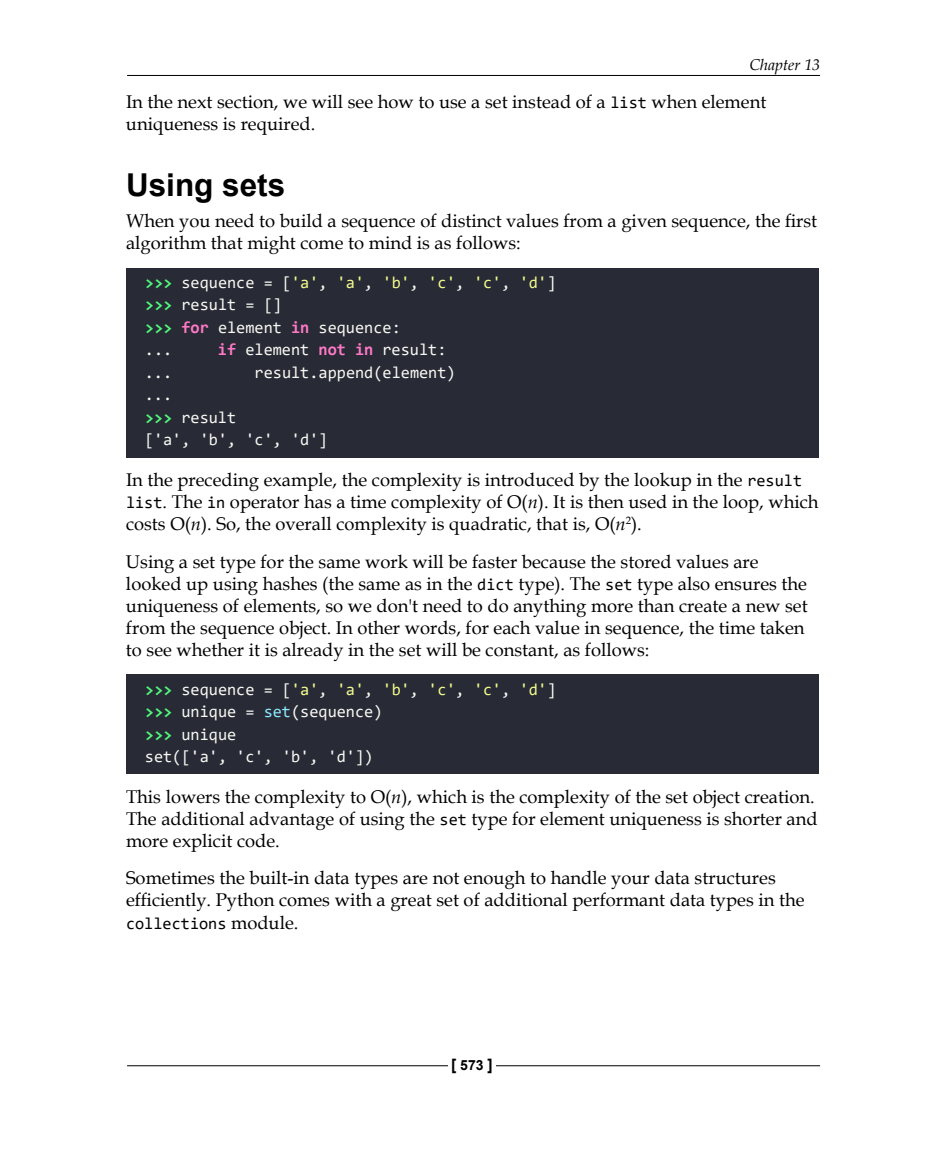
<style>
.page{position:relative;width:945px;height:1166px;background:#fff}
.page>*{position:absolute;margin:0;border:0;box-sizing:border-box;transform-origin:0 0}
.t1{font:700 31.5px "Arial";color:#000}
.t2{font:18.38px/22.1px "Book Antiqua";color:#000}
.t3{font:16.62px/22.4px "Consolas";color:#f8f8f2}
.t4{font:16.62px "Consolas";color:#000}
.t5{font:italic 15.75px "Book Antiqua";color:#000}
.t6{font:700 14px "Arial";color:#000}
.s1{font-family:"Consolas";font-size:16.62px}
.s2{font-weight:700;color:#50fa7b}
.s3{color:#f1fa8c}
.s4{font-weight:700;color:#ff79c6}
.s5{font-style:italic}
.s6{color:#8be9fd}
.s7{font-family:"Book Antiqua";font-size:18.38px}
.s8{font-size:15.75px}
</style>
<div class="page">
<hr style="left:127px;top:75px;width:693px;height:1px;background:#000">
<hr style="left:127px;top:1065px;width:693px;height:1px;background:#000">
<div style="left:448px;top:1058px;width:47px;height:16px;background:#fff"></div>
<div style="left:126px;top:268px;width:693px;height:189px;background:#282a36"></div>
<div style="left:126px;top:674px;width:693px;height:100px;background:#282a36"></div>
<p class="t5" style="left:750px;top:54px;width:72px">Chapter 13</p>
<p class="t2" style="left:126px;top:90px;width:642px">In the next section, we will see how to use a set instead of a <span class="s1">list</span> when element uniqueness is required.</p>
<h1 class="t1" style="left:126px;top:162px;width:161px">Using sets</h1>
<p class="t2" style="left:126px;top:209px;width:693px">When you need to build a sequence of distinct values from a given sequence, the first algorithm that might come to mind is as follows:</p>
<p class="t3" style="left:145px;top:271px;width:413px"><span class="s2">&gt;&gt;&gt;</span> sequence = [<span class="s3">'a'</span>, <span class="s3">'a'</span>, <span class="s3">'b'</span>, <span class="s3">'c'</span>, <span class="s3">'c'</span>, <span class="s3">'d'</span>] <span class="s2">&gt;&gt;&gt;</span> result = []<br><span class="s2">&gt;&gt;&gt;</span> <span class="s4">for</span> element <span class="s4">in</span> sequence:<br>...</p>
<p class="t3" style="left:218px;top:338px;width:230px"><span class="s4">if</span> element <span class="s4">not in</span> result:</p>
<p class="t3" style="left:145px;top:361px;width:29px">...</p>
<p class="t3" style="left:255px;top:361px;width:203px">result.append(element)</p>
<p class="t3" style="left:145px;top:383px;width:184px">...<br><span class="s2">&gt;&gt;&gt;</span> result<br>['a', 'b', 'c', 'd']</p>
<p class="t2" style="left:126px;top:468px;width:694px">In the preceding example, the complexity is introduced by the lookup in the <span class="s1">result list</span>. The <span class="s1">in</span> operator has a time complexity of O(<span class="s5">n</span>). It is then used in the loop, which costs O(<span class="s5">n</span>). So, the overall complexity is quadratic, that is, O(<span class="s5">n</span><sup>2</sup>).</p>
<p class="t2" style="left:126px;top:550px;width:683px">Using a set type for the same work will be faster because the stored values are looked up using hashes (the same as in the <span class="s1">dict</span> type). The <span class="s1">set</span> type also ensures the uniqueness of elements, so we don't need to do anything more than create a new set from the sequence object. In other words, for each value in sequence, the time taken to see whether it is already in the set will be constant, as follows:</p>
<p class="t3" style="left:145px;top:677px;width:413px"><span class="s2">&gt;&gt;&gt;</span> sequence = [<span class="s3">'a'</span>, <span class="s3">'a'</span>, <span class="s3">'b'</span>, <span class="s3">'c'</span>, <span class="s3">'c'</span>, <span class="s3">'d'</span>] <span class="s2">&gt;&gt;&gt;</span> unique = <span class="s6">set</span>(sequence)<br><span class="s2">&gt;&gt;&gt;</span> unique<br>set(['a', 'c', 'b', 'd'])</p>
<p class="t2" style="left:126px;top:785px;width:693px">This lowers the complexity to O(<span class="s5">n</span>), which is the complexity of the set object creation.<br>The additional advantage of using the <span class="s1">set</span> type for element uniqueness is shorter and more explicit code.</p>
<p class="t2" style="left:126px;top:866px;width:680px">Sometimes the built-in data types are not enough to handle your data structures efficiently. Python comes with a great set of additional performant data types in the</p>
<p class="t4" style="left:126px;top:911px;width:174px">collections <span class="s7">module.</span></p>
<p class="t6" style="left:451px;top:1055px;width:43px"><span class="s8">[</span> 573 <span class="s8">]</span></p>
</div>
